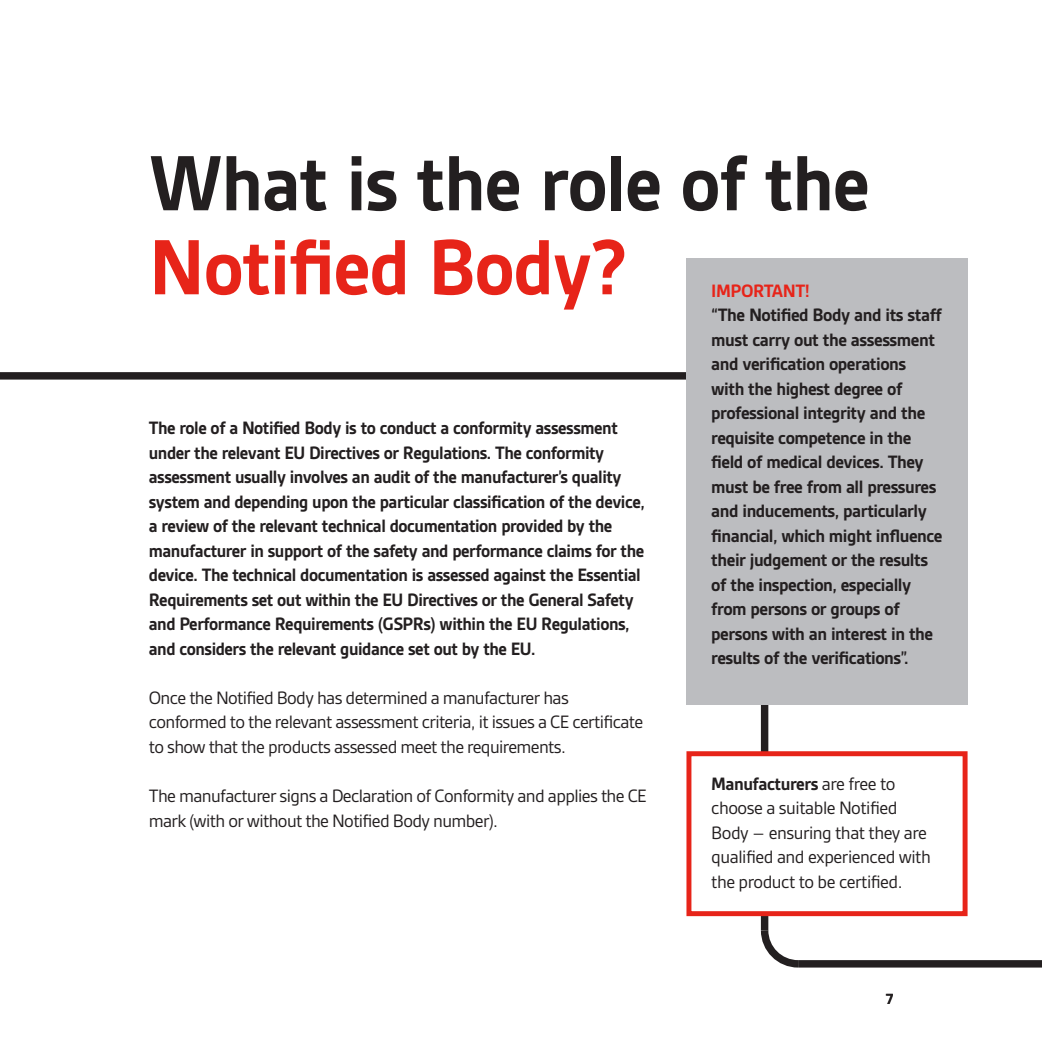
<style>
.page{position:relative;width:1042px;height:1042px;background:#fff}
.page>*{position:absolute;margin:0;border:0;box-sizing:border-box;transform-origin:0 0}
.t1{font:700 84px/84px "Gesta";letter-spacing:-.015em;color:#231f20}
.Intro_Paragraph{font:700 19.25px/24.5px "Gesta";letter-spacing:-.025em;color:#231f20}
.Copy{font:19.25px/24.5px "Gesta";letter-spacing:-.035em;color:#231f20}
.Intro_Paragraph-2{font:700 19.25px "Gesta";letter-spacing:-.025em;color:#e72419}
.t2{font:700 15.75px "Gesta";color:#231f20}
.s1{color:#e72419}
.s2{font-weight:700}
</style>
<div class="page">
<svg style="left:760px;top:923px;width:45px;height:45px"></svg>
<div style="left:761px;top:647px;width:7px;height:283px;background:#231f20"></div>
<div style="left:798px;top:960px;width:244px;height:7px;background:#231f20"></div>
<svg style="left:686px;top:749px;width:282px;height:169px"></svg>
<div style="left:0;top:372px;width:893px;height:7px;background:#231f20"></div>
<div style="left:686px;top:258px;width:281px;height:446px;background:#bcbdc0"></div>
<p class="t1" style="left:149px;top:141px;width:722px">What is the role of the<br><span class="s1">Notified Body?</span></p>
<p class="Intro_Paragraph-2" style="left:711px;top:280px;width:100px">IMPORTANT!</p>
<p class="Intro_Paragraph" style="left:711px;top:303px;width:232px">“The Notified Body and its staff must carry out the assessment and verification operations with the highest degree of professional integrity and the requisite competence in the field of medical devices. They</p>
<p class="Intro_Paragraph" style="left:711px;top:474px;width:233px">must be free from all pressures and inducements, particularly financial, which might influence their judgement or the results of the inspection, especially from persons or groups of persons with an interest in the results of the verifications”.</p>
<p class="Intro_Paragraph" style="left:149px;top:416px;width:497px">The role of a Notified Body is to conduct a conformity assessment under the relevant EU Directives or Regulations. The conformity assessment usually involves an audit of the manufacturer’s quality system and depending upon the particular classification of the device, a review of the relevant technical documentation provided by the manufacturer in support of the safety and performance claims for the device. The technical documentation is assessed against the Essential Requirements set out within the EU Directives or the General Safety and Performance Requirements (GSPRs) within the EU Regulations, and considers the relevant guidance set out by the EU.</p>
<p class="Copy" style="left:149px;top:685px;width:496px">Once the Notified Body has determined a manufacturer has conformed to the relevant assessment criteria, it issues a CE certificate to show that the products assessed meet the requirements.</p>
<p class="Copy" style="left:149px;top:783px;width:499px">The manufacturer signs a Declaration of Conformity and applies the CE mark (with or without the Notified Body number).</p>
<p class="Copy" style="left:711px;top:771px;width:221px"><span class="s2">Manufacturers</span> are free to choose a suitable Notified<br>Body – ensuring that they are qualified and experienced with the product to be certified.</p>
<p class="t2" style="left:885px;top:990px;width:9px">7</p>
</div>
